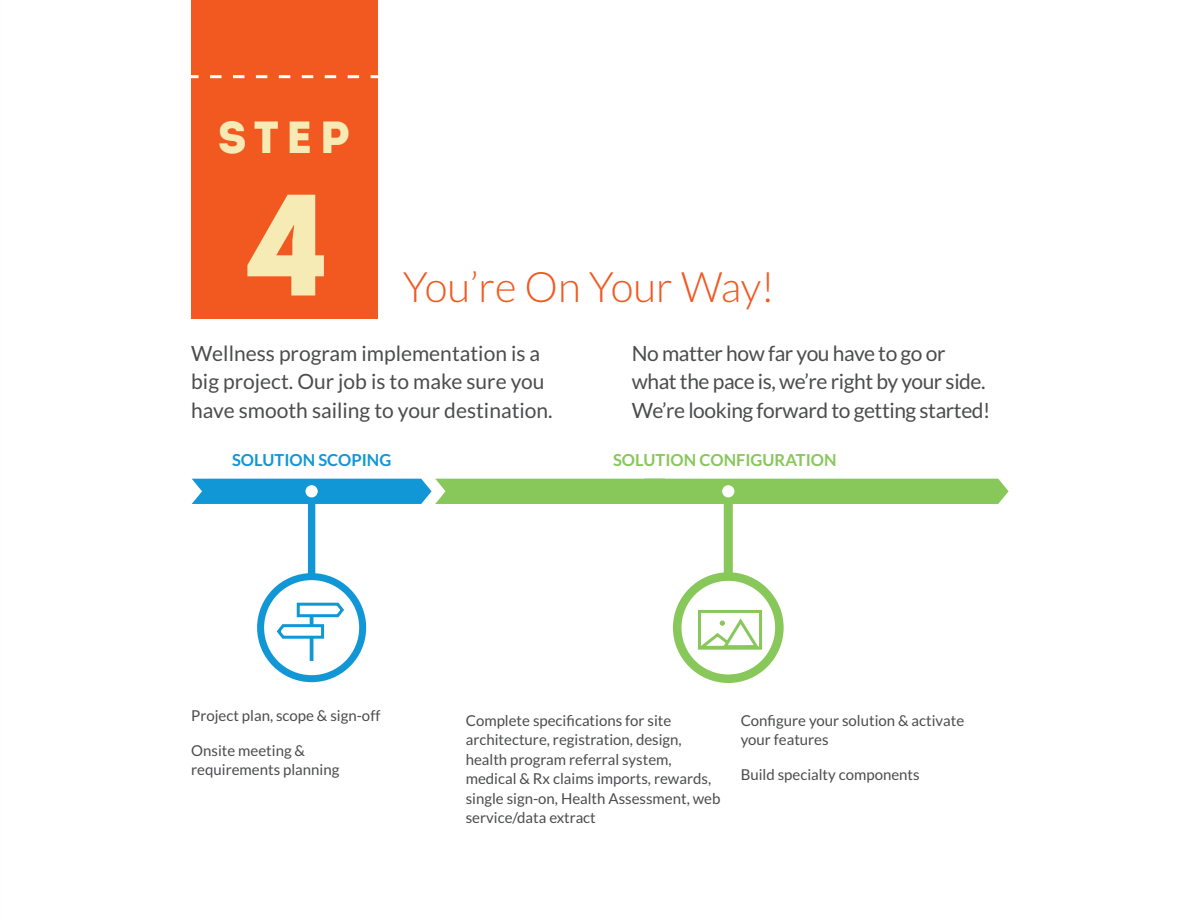
<style>
.page{position:relative;width:1188px;height:918px;background:#fff}
.page>*{position:absolute;margin:0;border:0;box-sizing:border-box;transform-origin:0 0}
.t1{font:144px "Intro";color:#f7ebb5}
.t2{font:45px "Intro";color:#f7ebb5}
.t3{font:300 42px "Lato";color:#f15921}
.t4{font:21px/28.5px "Lato";letter-spacing:-.015em;color:#4b4c4d}
.t5{font:700 16.5px "Lato";color:#88c75a}
.t6{font:700 16.5px "Lato";color:#1197d6}
.t7{font:15px/19.5px "Lato";color:#4b4c4d}
</style>
<div class="page">
<svg style="left:192px;top:479px;width:817px;height:25px;background:#6abb81"></svg>
<div style="left:308px;top:489px;width:7px;height:91px;border:4px solid #1197d6"></div>
<div style="left:724px;top:488px;width:9px;height:92px;border:6px solid #88c75a"></div>
<div style="left:306px;top:485px;width:12px;height:12px;background:#fff;border-radius:50%"></div>
<div style="left:722px;top:485px;width:12px;height:12px;background:#fff;border-radius:50%"></div>
<svg style="left:257px;top:571px;width:110px;height:112px"></svg>
<svg style="left:673px;top:569px;width:111px;height:114px"></svg>
<div style="left:191px;top:0;width:187px;height:319px;background:#f15921"></div>
<svg style="left:191px;top:75px;width:187px;height:3px"></svg>
<p class="t2" style="left:218px;top:111px;width:134px">Step</p>
<p class="t1" style="left:244px;top:159px;width:84px">4</p>
<p class="t3" style="left:403px;top:264px;width:373px">You’re On Your Way!</p>
<p class="t4" style="left:191px;top:339px;width:363px">Wellness program implementation is a big project. Our job is to make sure you have smooth sailing to your destination.</p>
<p class="t4" style="left:632px;top:339px;width:360px">No matter how far you have to go or what the pace is, we’re right by your side.<br>We’re looking forward to getting started!</p>
<p class="t6" style="left:232px;top:450px;width:161px">SOLUTION SCOPING</p>
<p class="t5" style="left:613px;top:450px;width:225px">SOLUTION CONFIGURATION</p>
<p class="t7" style="left:191px;top:706px;width:191px">Project plan, scope &amp; sign-off</p>
<p class="t7" style="left:191px;top:741px;width:150px">Onsite meeting &amp; requirements planning</p>
<p class="t7" style="left:466px;top:710px;width:256px">Complete specifications for site architecture, registration, design, health program referral system, medical &amp; Rx claims imports, rewards, single sign-on, Health Assessment, web service/data extract</p>
<p class="t7" style="left:741px;top:710px;width:225px">Configure your solution &amp; activate your features</p>
<p class="t7" style="left:741px;top:764px;width:181px">Build specialty components</p>
</div>
